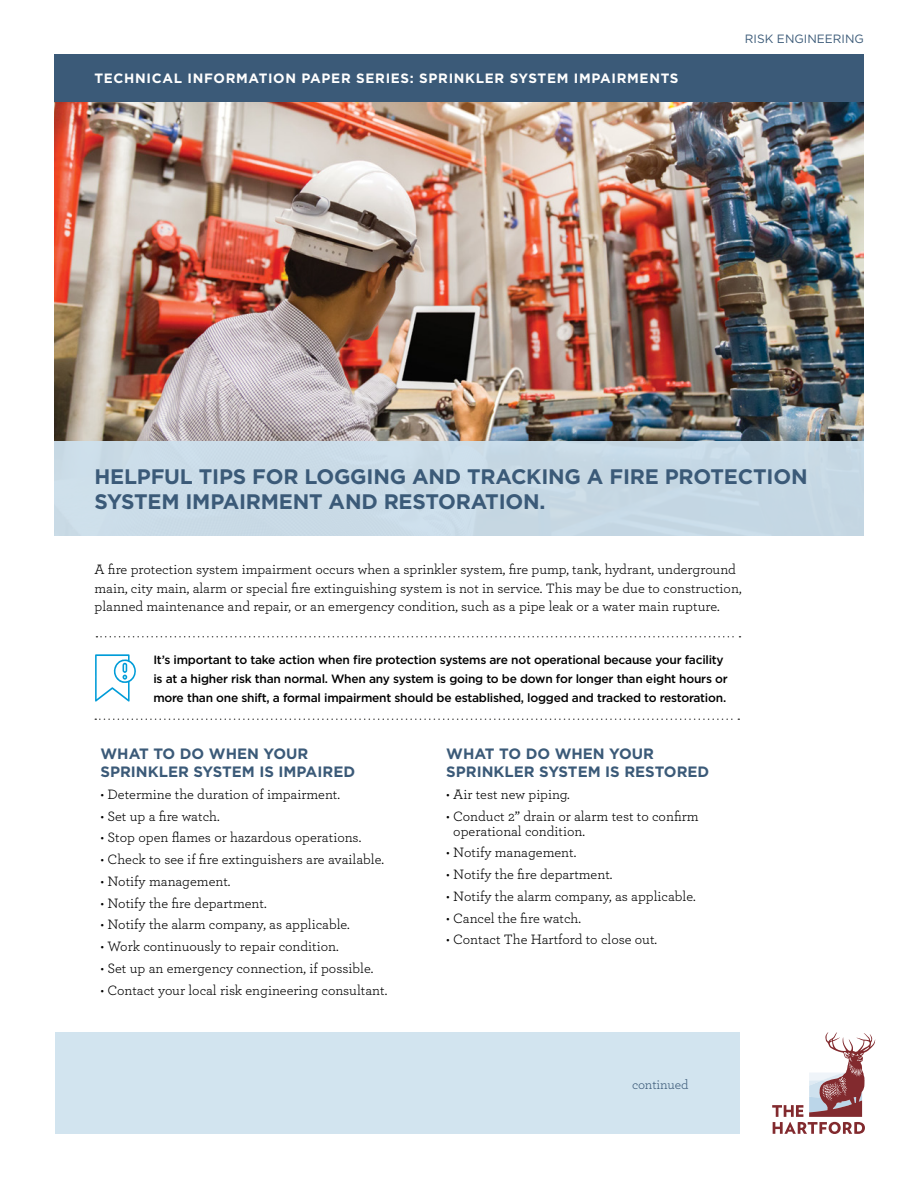
<style>
.page{position:relative;width:918px;height:1188px;background:#fff}
.page>*{position:absolute;margin:0;border:0;box-sizing:border-box;transform-origin:0 0}
.t1{font:700 21px/25.2px "Gotham";letter-spacing:-.01em;color:#3b5a78}
.t2{font:700 15px/18px "Gotham";color:#3b5a78}
.t3{font:14.25px/18.8px "Archer";color:#000}
.t4{font:700 13.5px "Gotham";letter-spacing:.05em;color:#fff}
.t5{font:13.5px "Archer";letter-spacing:-.01em;color:#3b5a78}
.t6{font:500 12px/18.8px "Gotham";letter-spacing:-.02em;color:#000}
.t7{font:12px "Gotham";color:#3b5a78}
</style>
<div class="page">
<img style="left:54px;top:101px;width:810px;height:340px">
<div style="left:54px;top:54px;width:810px;height:47px;background:#3b5a78"></div>
<div style="left:54px;top:441px;width:810px;height:95px;background:#c9dae6"></div>
<div style="left:56px;top:1033px;width:684px;height:101px;background:#cee1ee"></div>
<svg style="left:772px;top:1032px;width:103px;height:102px"></svg>
<svg style="left:96px;top:636px;width:645px;height:2px"></svg>
<svg style="left:95px;top:718px;width:644px;height:2px"></svg>
<svg style="left:95px;top:654px;width:41px;height:48px"></svg>
<p class="t4" style="left:94px;top:69px;width:586px">TECHNICAL INFORMATION PAPER SERIES: SPRINKLER SYSTEM IMPAIRMENTS</p>
<p class="t7" style="left:745px;top:31px;width:121px">RISK ENGINEERING</p>
<h1 class="t1" style="left:94px;top:464px;width:715px">HELPFUL TIPS FOR LOGGING AND TRACKING A FIRE PROTECTION<br>SYSTEM IMPAIRMENT AND RESTORATION.</h1>
<p class="t3" style="left:94px;top:559px;width:649px">A fire protection system impairment occurs when a sprinkler system, fire pump, tank, hydrant, underground main, city main, alarm or special fire extinguishing system is not in service. This may be due to construction, planned maintenance and repair, or an emergency condition, such as a pipe leak or a water main rupture.</p>
<p class="t6" style="left:153px;top:650px;width:576px">It’s important to take action when fire protection systems are not operational because your facility is at a higher risk than normal. When any system is going to be down for longer than eight hours or more than one shift, a formal impairment should be established, logged and tracked to restoration.</p>
<p class="t2" style="left:100px;top:745px;width:256px">WHAT TO DO WHEN YOUR<br>SPRINKLER SYSTEM IS IMPAIRED</p>
<p class="t3" style="left:100px;top:784px;width:241px">• Determine the duration of impairment.</p>
<p class="t3" style="left:100px;top:806px;width:121px">• Set up a fire watch.</p>
<p class="t3" style="left:100px;top:828px;width:262px">• Stop open flames or hazardous operations.</p>
<p class="t3" style="left:100px;top:849px;width:285px">• Check to see if fire extinguishers are available.</p>
<p class="t3" style="left:100px;top:871px;width:132px">• Notify management.</p>
<p class="t3" style="left:100px;top:893px;width:168px">• Notify the fire department.</p>
<p class="t3" style="left:100px;top:915px;width:251px">• Notify the alarm company, as applicable.</p>
<p class="t3" style="left:100px;top:936px;width:240px">• Work continuously to repair condition.</p>
<p class="t3" style="left:100px;top:958px;width:274px">• Set up an emergency connection, if possible.</p>
<p class="t3" style="left:100px;top:980px;width:288px">• Contact your local risk engineering consultant.</p>
<p class="t2" style="left:446px;top:745px;width:265px">WHAT TO DO WHEN YOUR<br>SPRINKLER SYSTEM IS RESTORED</p>
<p class="t3" style="left:446px;top:784px;width:125px">• Air test new piping.</p>
<p class="t3" style="left:453px;top:808px;width:247px;line-height:15px;text-indent:-7px">• Conduct 2” drain or alarm test to confirm operational condition.</p>
<p class="t3" style="left:446px;top:843px;width:132px">• Notify management.</p>
<p class="t3" style="left:446px;top:864px;width:168px">• Notify the fire department.</p>
<p class="t3" style="left:446px;top:886px;width:251px">• Notify the alarm company, as applicable.</p>
<p class="t3" style="left:446px;top:908px;width:136px">• Cancel the fire watch.</p>
<p class="t3" style="left:446px;top:930px;width:212px">• Contact The Hartford to close out.</p>
<p class="t5" style="left:632px;top:1075px;width:58px">continued</p>
</div>
